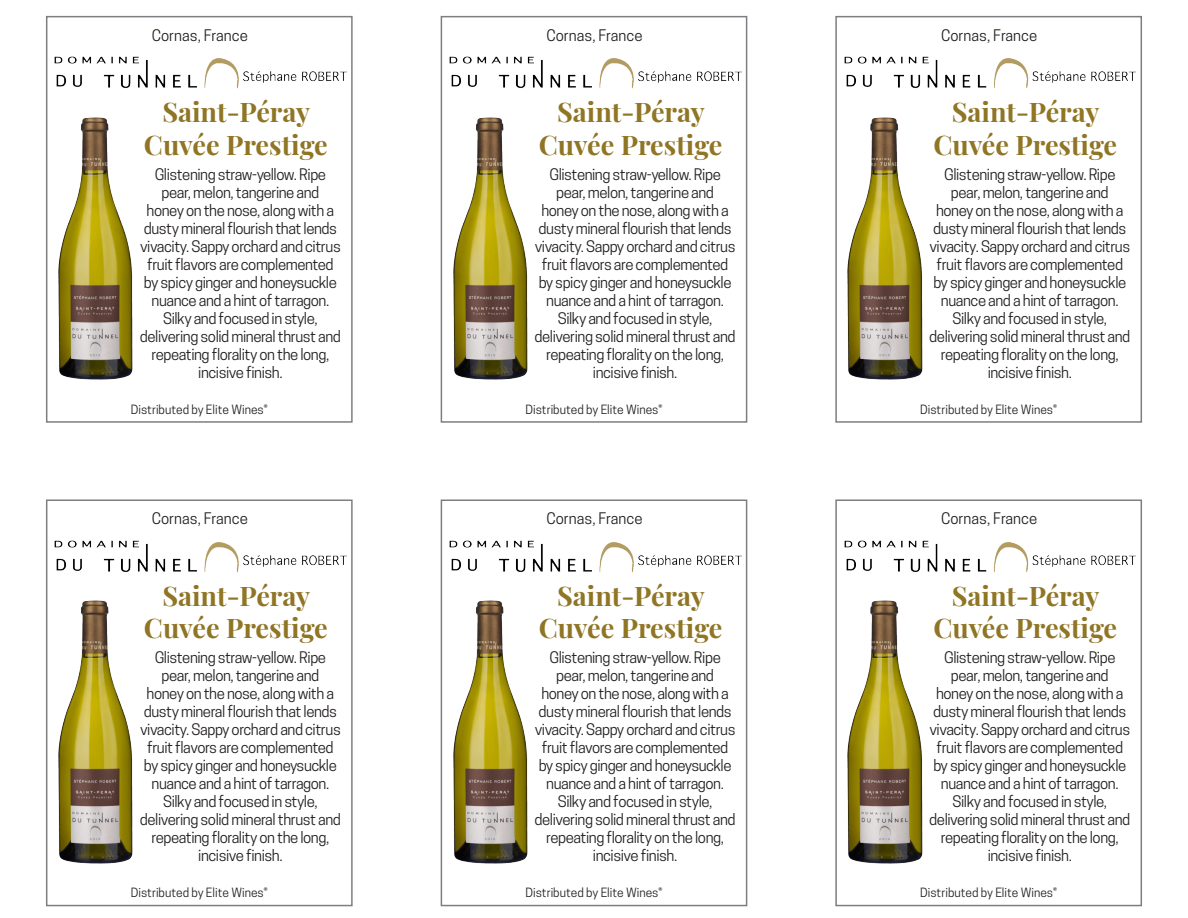
<style>
.page{position:relative;width:1188px;height:918px;background:#fff}
.page>*{position:absolute;margin:0;border:0;box-sizing:border-box;transform-origin:0 0}
.t1{font:700 27px "Playfair Display";color:#8f7524}
.t2{font:15px/18px "Cooper Hewitt";letter-spacing:-.03em;color:#231f20;text-align:center}
.t3{font:15px "Cooper Hewitt";color:#231f20}
.t4{font:12px "Cooper Hewitt";color:#231f20}
</style>
<div class="page">
<div style="left:46px;top:16px;width:307px;height:407px;border:2px solid #7c7e81"></div>
<img style="left:54px;top:54px;width:298px;height:35px">
<img style="left:58px;top:117px;width:75px;height:263px">
<div style="left:46px;top:500px;width:307px;height:406px;border:2px solid #7c7e81"></div>
<img style="left:54px;top:537px;width:298px;height:36px">
<img style="left:58px;top:600px;width:75px;height:264px">
<div style="left:441px;top:16px;width:306px;height:407px;border:2px solid #7c7e81"></div>
<img style="left:449px;top:54px;width:297px;height:35px">
<img style="left:453px;top:117px;width:75px;height:263px">
<div style="left:441px;top:500px;width:306px;height:406px;border:2px solid #7c7e81"></div>
<img style="left:449px;top:537px;width:297px;height:36px">
<img style="left:453px;top:600px;width:75px;height:264px">
<div style="left:835px;top:16px;width:307px;height:407px;border:2px solid #7c7e81"></div>
<img style="left:844px;top:54px;width:297px;height:35px">
<img style="left:847px;top:117px;width:76px;height:263px">
<div style="left:835px;top:500px;width:307px;height:406px;border:2px solid #7c7e81"></div>
<img style="left:844px;top:537px;width:297px;height:36px">
<img style="left:847px;top:600px;width:76px;height:264px">
<p class="t3" style="left:152px;top:26px;width:98px">Cornas, France</p>
<p class="t3" style="left:547px;top:26px;width:98px">Cornas, France</p>
<p class="t3" style="left:941px;top:26px;width:98px">Cornas, France</p>
<p class="t1" style="left:162px;top:91px;width:149px">Saint-Péray</p>
<p class="t1" style="left:144px;top:123px;width:185px">Cuvée Prestige</p>
<p class="t1" style="left:557px;top:91px;width:149px">Saint-Péray</p>
<p class="t1" style="left:539px;top:123px;width:185px">Cuvée Prestige</p>
<p class="t1" style="left:952px;top:91px;width:149px">Saint-Péray</p>
<p class="t1" style="left:933px;top:123px;width:185px">Cuvée Prestige</p>
<p class="t2" style="left:140px;top:165px;width:203px">Glistening straw-yellow. Ripe pear, melon, tangerine and<br>honey on the nose, along with a dusty mineral flourish that lends vivacity. Sappy orchard and citrus fruit flavors are complemented by spicy ginger and honeysuckle nuance and a hint of tarragon.<br>Silky and focused in style, delivering solid mineral thrust and repeating florality on the long, incisive finish.</p>
<p class="t2" style="left:535px;top:165px;width:203px">Glistening straw-yellow. Ripe pear, melon, tangerine and<br>honey on the nose, along with a dusty mineral flourish that lends vivacity. Sappy orchard and citrus fruit flavors are complemented by spicy ginger and honeysuckle nuance and a hint of tarragon.<br>Silky and focused in style, delivering solid mineral thrust and repeating florality on the long, incisive finish.</p>
<p class="t2" style="left:929px;top:165px;width:203px">Glistening straw-yellow. Ripe pear, melon, tangerine and<br>honey on the nose, along with a dusty mineral flourish that lends vivacity. Sappy orchard and citrus fruit flavors are complemented by spicy ginger and honeysuckle nuance and a hint of tarragon.<br>Silky and focused in style, delivering solid mineral thrust and repeating florality on the long, incisive finish.</p>
<p class="t4" style="left:131px;top:402px;width:138px">Distributed by Elite Wines®</p>
<p class="t4" style="left:526px;top:402px;width:138px">Distributed by Elite Wines®</p>
<p class="t4" style="left:920px;top:402px;width:138px">Distributed by Elite Wines®</p>
<p class="t3" style="left:152px;top:510px;width:98px">Cornas, France</p>
<p class="t3" style="left:547px;top:510px;width:98px">Cornas, France</p>
<p class="t3" style="left:941px;top:510px;width:98px">Cornas, France</p>
<p class="t1" style="left:162px;top:575px;width:149px">Saint-Péray</p>
<p class="t1" style="left:144px;top:607px;width:185px">Cuvée Prestige</p>
<p class="t1" style="left:557px;top:575px;width:149px">Saint-Péray</p>
<p class="t1" style="left:539px;top:607px;width:185px">Cuvée Prestige</p>
<p class="t1" style="left:952px;top:575px;width:149px">Saint-Péray</p>
<p class="t1" style="left:933px;top:607px;width:185px">Cuvée Prestige</p>
<p class="t2" style="left:140px;top:649px;width:203px">Glistening straw-yellow. Ripe pear, melon, tangerine and<br>honey on the nose, along with a dusty mineral flourish that lends vivacity. Sappy orchard and citrus fruit flavors are complemented by spicy ginger and honeysuckle nuance and a hint of tarragon.<br>Silky and focused in style, delivering solid mineral thrust and repeating florality on the long, incisive finish.</p>
<p class="t2" style="left:535px;top:649px;width:203px">Glistening straw-yellow. Ripe pear, melon, tangerine and<br>honey on the nose, along with a dusty mineral flourish that lends vivacity. Sappy orchard and citrus fruit flavors are complemented by spicy ginger and honeysuckle nuance and a hint of tarragon.<br>Silky and focused in style, delivering solid mineral thrust and repeating florality on the long, incisive finish.</p>
<p class="t2" style="left:929px;top:649px;width:203px">Glistening straw-yellow. Ripe pear, melon, tangerine and<br>honey on the nose, along with a dusty mineral flourish that lends vivacity. Sappy orchard and citrus fruit flavors are complemented by spicy ginger and honeysuckle nuance and a hint of tarragon.<br>Silky and focused in style, delivering solid mineral thrust and repeating florality on the long, incisive finish.</p>
<p class="t4" style="left:131px;top:886px;width:138px">Distributed by Elite Wines®</p>
<p class="t4" style="left:526px;top:886px;width:138px">Distributed by Elite Wines®</p>
<p class="t4" style="left:920px;top:886px;width:138px">Distributed by Elite Wines®</p>
</div>
